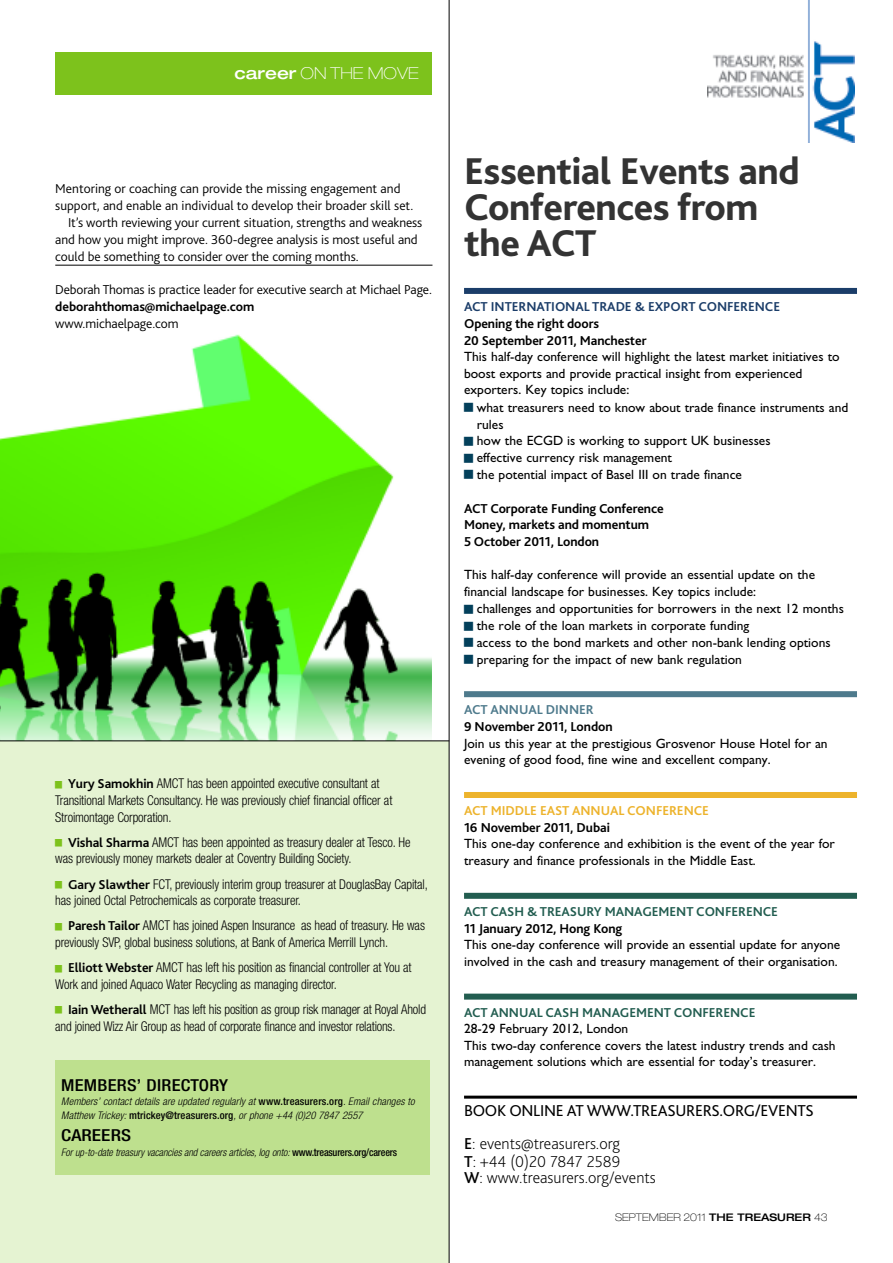
<style>
.page{position:relative;width:893px;height:1263px;background:#fff}
.page>*{position:absolute;margin:0;border:0;box-sizing:border-box;transform-origin:0 0}
.t1{font:800 39px/36px "Bliss 2";letter-spacing:-.01em;color:#333}
.t2{font:16.5px/33px "Bliss 2";letter-spacing:-.015em;color:#000}
.t3{font:200 16.5px/16.5px "Bliss 2";color:#000}
.t4{font:500 condensed 16.5px "Helvetica Neue";letter-spacing:.015em;color:#000;scale:1.12 1}
.t5{font:100 expanded 16.5px "Helvetica Neue";color:#fff}
.t6{font:500 condensed 16.5px "Helvetica Neue";letter-spacing:.015em;color:#000;scale:1.17 1}
.t7{font:13.5px/16.5px "Gill Sans";color:#000}
.t8{font:300 condensed 13.5px/16.6px "Helvetica Neue";letter-spacing:-.01em;color:#000;scale:.95 1}
.t9{font:300 13.5px "Bliss 2";letter-spacing:-.005em;color:#000}
.t10{font:700 13.5px/16.8px "Bliss 2";letter-spacing:-.005em;color:#000}
.t11{font:700 13.5px "Bliss 2";letter-spacing:-.005em;color:#225d50}
.t12{font:700 13.5px "Bliss 2";letter-spacing:-.005em;color:#1b3d69}
.t13{font:700 13.5px "Bliss 2";letter-spacing:-.005em;color:#edb32c}
.t14{font:700 13.5px "Bliss 2";letter-spacing:-.005em;color:#4e7a8c}
.t15{font:italic 300 condensed 10.5px/13.4px "Helvetica Neue";letter-spacing:.01em;color:#000}
.t16{font:100 expanded 10.5px "Helvetica Neue";color:#000}
.s1{font-weight:500}
.s2{font-family:"Bliss 2";font-weight:700;font-stretch:normal}
.s3{font-weight:500;font-style:normal}
.s4{font-weight:200}
</style>
<div class="page">
<img style="left:0;top:334px;width:432px;height:407px">
<div style="left:0;top:741px;width:449px;height:522px;background:#e5f3d2"></div>
<div style="left:55px;top:1060px;width:374px;height:114px;background:#bee08e"></div>
<div style="left:55px;top:52px;width:376px;height:43px;background:#7dc21c"></div>
<hr style="left:0;top:741px;width:449px;height:1px;background:#000">
<hr style="left:449px;top:0;width:1px;height:1263px;background:#000">
<hr style="left:55px;top:265px;width:377px;height:1px;background:#000">
<img style="left:707px;top:0;width:147px;height:143px">
<div style="left:464px;top:288px;width:393px;height:6px;background:#1b3d69"></div>
<div style="left:464px;top:691px;width:393px;height:6px;background:#4e7a8c"></div>
<div style="left:464px;top:792px;width:393px;height:6px;background:#edb32c"></div>
<div style="left:464px;top:893px;width:393px;height:6px;background:#225d50"></div>
<div style="left:464px;top:993px;width:393px;height:6px;background:#225d50"></div>
<hr style="left:464px;top:1095px;width:393px;height:3px;background:#000">
<p class="t5" style="left:235px;top:67px;width:186px"><span class="s1">career</span> ON THE MOVE</p>
<p class="t9" style="left:55px;top:184px;width:347px">Mentoring or coaching can provide the missing engagement and</p>
<p class="t9" style="left:55px;top:201px;width:359px">support, and enable an individual to develop their broader skill set.</p>
<p class="t9" style="left:68px;top:217px;width:356px">It’s worth reviewing your current situation, strengths and weakness</p>
<p class="t9" style="left:55px;top:234px;width:364px">and how you might improve. 360-degree analysis is most useful and</p>
<p class="t9" style="left:55px;top:251px;width:305px">could be something to consider over the coming months.</p>
<p class="t9" style="left:55px;top:285px;width:378px">Deborah Thomas is practice leader for executive search at Michael Page.</p>
<p class="t10" style="left:55px;top:299px;width:200px">deborahthomas@michaelpage.com</p>
<p class="t9" style="left:55px;top:318px;width:125px">www.michaelpage.com</p>
<p class="t8" style="left:55px;top:776px;width:356px;text-indent:13px"><span class="s2">Yury Samokhin</span> AMCT has been appointed executive consultant at<br>Transitional Markets Consultancy. He was previously chief financial officer at<br>Stroimontage Corporation.</p>
<p class="t8" style="left:55px;top:835px;width:375px;text-indent:13px"><span class="s2">Vishal Sharma</span> AMCT has been appointed as treasury dealer at Tesco. He was previously money markets dealer at Coventry Building Society.</p>
<p class="t8" style="left:55px;top:876px;width:394px;text-indent:13px"><span class="s2">Gary Slawther</span> FCT, previously interim group treasurer at DouglasBay Capital, has joined Octal Petrochemicals as corporate treasurer.</p>
<p class="t8" style="left:55px;top:918px;width:391px;text-indent:13px"><span class="s2">Paresh Tailor</span> AMCT has joined Aspen Insurance as head of treasury. He was previously SVP, global business solutions, at Bank of America Merrill Lynch.</p>
<p class="t8" style="left:55px;top:960px;width:377px;text-indent:13px"><span class="s2">Elliott Webster</span> AMCT has left his position as financial controller at You at<br>Work and joined Aquaco Water Recycling as managing director.</p>
<p class="t8" style="left:55px;top:1002px;width:392px;text-indent:13px"><span class="s2">Iain Wetherall</span> MCT has left his position as group risk manager at Royal Ahold and joined Wizz Air Group as head of corporate finance and investor relations.</p>
<p class="t4" style="left:61px;top:1079px;width:151px">MEMBERS’ DIRECTORY</p>
<p class="t15" style="left:61px;top:1096px;width:355px">Members’ contact details are updated regularly at <span class="s3">www.treasurers.org</span>. Email changes to<br>Matthew Trickey: <span class="s3">mtrickey@treasurers.org</span>, or phone +44 (0)20 7847 2557</p>
<p class="t6" style="left:61px;top:1129px;width:61px">CAREERS</p>
<p class="t15" style="left:61px;top:1147px;width:337px">For up-to-date treasury vacancies and careers articles, log onto: <span class="s3">www.treasurers.org/careers</span></p>
<h1 class="t1" style="left:464px;top:157px;width:337px">Essential Events and<br>Conferences from the ACT</h1>
<p class="t12" style="left:464px;top:301px;width:318px">ACT INTERNATIONAL TRADE &amp; EXPORT CONFERENCE</p>
<p class="t10" style="left:464px;top:316px;width:184px">Opening the right doors<br>20 September 2011, Manchester</p>
<p class="t7" style="left:464px;top:348px;width:377px">This half-day conference will highlight the latest market initiatives to boost exports and provide practical insight from experienced exporters. Key topics include:</p>
<p class="t7" style="left:477px;top:399px;width:373px">what treasurers need to know about trade finance instruments and rules<br>how the ECGD is working to support UK businesses<br>effective currency risk management<br>the potential impact of Basel III on trade finance</p>
<p class="t10" style="left:464px;top:501px;width:201px">ACT Corporate Funding Conference<br>Money, markets and momentum<br>5 October 2011, London</p>
<p class="t7" style="left:464px;top:566px;width:353px">This half-day conference will provide an essential update on the financial landscape for businesses. Key topics include:</p>
<p class="t7" style="left:477px;top:600px;width:369px">challenges and opportunities for borrowers in the next 12 months the role of the loan markets in corporate funding<br>access to the bond markets and other non-bank lending options preparing for the impact of new bank regulation</p>
<p class="t14" style="left:464px;top:705px;width:131px">ACT ANNUAL DINNER</p>
<p class="t10" style="left:464px;top:719px;width:150px">9 November 2011, London</p>
<p class="t7" style="left:464px;top:734px;width:365px">Join us this year at the prestigious Grosvenor House Hotel for an evening of good food, fine wine and excellent company.</p>
<p class="t13" style="left:464px;top:805px;width:246px">ACT MIDDLE EAST ANNUAL CONFERENCE</p>
<p class="t10" style="left:464px;top:820px;width:147px">16 November 2011, Dubai</p>
<p class="t7" style="left:464px;top:835px;width:372px">This one-day conference and exhibition is the event of the year for treasury and finance professionals in the Middle East.</p>
<p class="t11" style="left:464px;top:906px;width:315px">ACT CASH &amp; TREASURY MANAGEMENT CONFERENCE</p>
<p class="t10" style="left:464px;top:921px;width:160px">11 January 2012, Hong Kong</p>
<p class="t7" style="left:464px;top:936px;width:378px">This one-day conference will provide an essential update for anyone involved in the cash and treasury management of their organisation.</p>
<p class="t11" style="left:464px;top:1007px;width:293px">ACT ANNUAL CASH MANAGEMENT CONFERENCE</p>
<p class="t7" style="left:464px;top:1020px;width:373px">28-29 February 2012, London<br>This two-day conference covers the latest industry trends and cash management solutions which are essential for today’s treasurer.</p>
<p class="t2" style="left:464px;top:1095px;width:351px">BOOK ONLINE AT WWW.TREASURERS.ORG/EVENTS<br><span class="s1">E</span><span class="s4">: events@treasurers.org</span></p>
<p class="t3" style="left:464px;top:1154px;width:193px"><span class="s1">T</span>: +44 (0)20 7847 2589<br><span class="s1">W</span>: www.treasurers.org/events</p>
<p class="t16" style="left:615px;top:1213px;width:214px">SEPTEMBER 2011 <span class="s1">THE TREASURER</span> 43</p>
</div>
